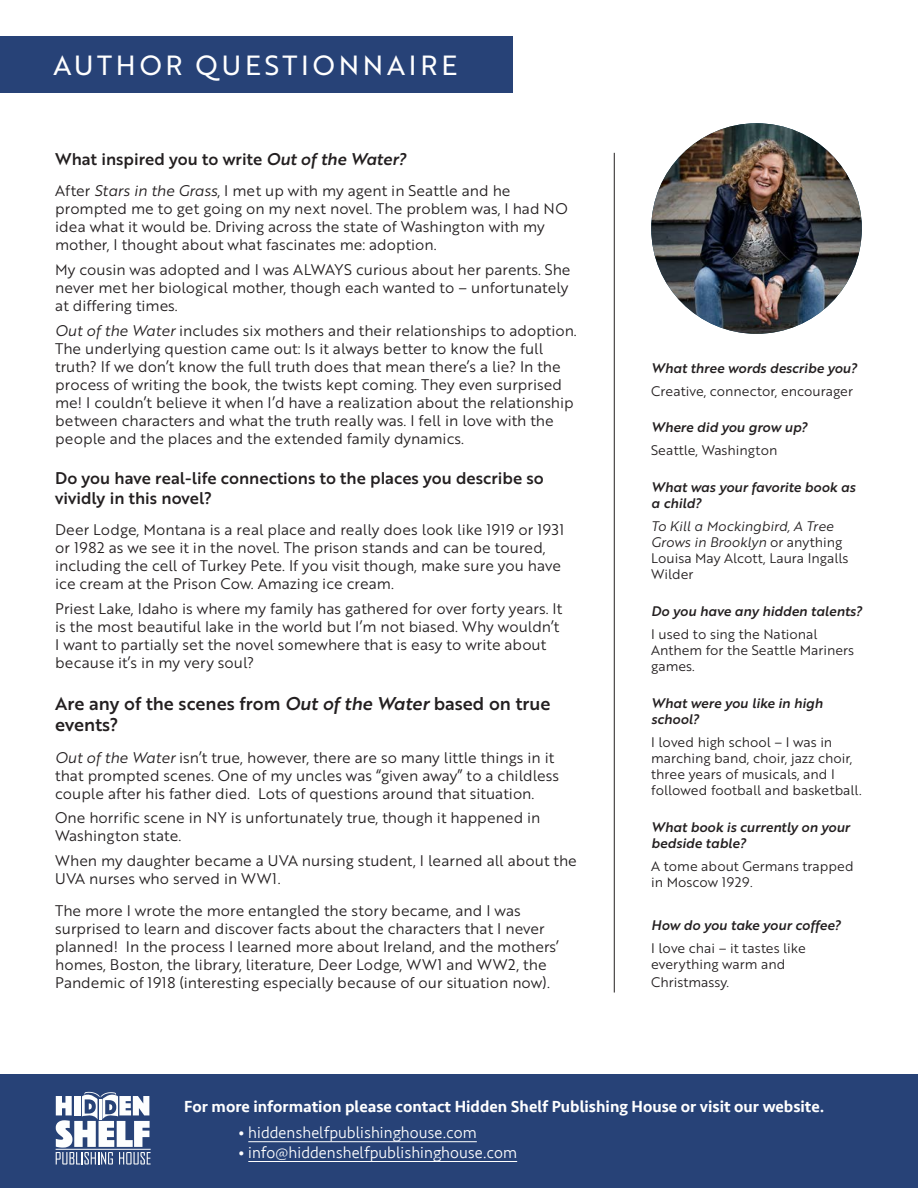
<style>
.page{position:relative;width:918px;height:1188px;background:#fff}
.page>*{position:absolute;margin:0;border:0;box-sizing:border-box;transform-origin:0 0}
.t1{font:27px "Brother 1816 Regular";letter-spacing:.14em;color:#fff}
.t2{font:18px/21.6px "Brother 1816 Medium";color:#231f20}
.t3{font:16.5px/19.8px "Brother 1816 Medium";color:#231f20}
.t4{font:500 16.5px "Seravek";color:#fff}
.t5{font:300 16.5px "Seravek";color:#fff}
.t6{font:15px/18px "Brother 1816 Book";color:#231f20}
.t7{font:13.5px/16.2px "Brother 1816 Book";color:#231f20}
.t8{font:13.5px/16.2px "Brother 1816 Medium Italic";color:#231f20}
.s1{font-family:"Brother 1816 Medium Italic"}
.s2{font-family:"Brother 1816 Book Italic"}
</style>
<div class="page">
<div style="left:0;top:1075px;width:918px;height:113px;background:#274277"></div>
<svg style="left:56px;top:1092px;width:95px;height:73px"></svg>
<hr style="left:248px;top:1141px;width:229px;height:1px;background:#fff">
<hr style="left:248px;top:1161px;width:269px;height:1px;background:#fff">
<hr style="left:614px;top:153px;width:1px;height:840px;background:#231f20">
<img style="left:651px;top:123px;width:211px;height:211px;border-radius:105px">
<div style="left:0;top:36px;width:513px;height:56px;background:#274277"></div>
<p class="t1" style="left:53px;top:45px;width:405px">AUTHOR QUESTIONNAIRE</p>
<p class="t3" style="left:55px;top:148px;width:352px">What inspired you to write <span class="s1">Out of the Water?</span></p>
<p class="t6" style="left:55px;top:181px;width:514px">After <span class="s2">Stars in the Grass</span>, I met up with my agent in Seattle and he prompted me to get going on my next novel. The problem was, I had NO idea what it would be. Driving across the state of Washington with my mother, I thought about what fascinates me: adoption.</p>
<p class="t6" style="left:55px;top:260px;width:517px">My cousin was adopted and I was ALWAYS curious about her parents. She never met her biological mother, though each wanted to – unfortunately at differing times.</p>
<p class="t6" style="left:55px;top:321px;width:523px"><span class="s2">Out of the Water</span> includes six mothers and their relationships to adoption.<br>The underlying question came out: Is it always better to know the full truth? If we don’t know the full truth does that mean there’s a lie? In the process of writing the book, the twists kept coming. They even surprised me! I couldn’t believe it when I’d have a realization about the relationship between characters and what the truth really was. I fell in love with the people and the places and the extended family dynamics.</p>
<p class="t3" style="left:55px;top:467px;width:490px">Do you have real-life connections to the places you describe so vividly in this novel?</p>
<p class="t6" style="left:55px;top:520px;width:511px">Deer Lodge, Montana is a real place and really does look like 1919 or 1931 or 1982 as we see it in the novel. The prison stands and can be toured, including the cell of Turkey Pete. If you visit though, make sure you have ice cream at the Prison Cow. Amazing ice cream.</p>
<p class="t6" style="left:55px;top:599px;width:509px">Priest Lake, Idaho is where my family has gathered for over forty years. It is the most beautiful lake in the world but I’m not biased. Why wouldn’t I want to partially set the novel somewhere that is easy to write about because it’s in my very soul?</p>
<p class="t2" style="left:55px;top:692px;width:497px">Are any of the scenes from <span class="s1">Out of the Water</span> based on true events?</p>
<p class="t6" style="left:55px;top:748px;width:505px"><span class="s2">Out of the Water</span> isn’t true, however, there are so many little things in it that prompted scenes. One of my uncles was “given away” to a childless couple after his father died. Lots of questions around that situation.</p>
<p class="t6" style="left:55px;top:809px;width:487px">One horrific scene in NY is unfortunately true, though it happened in<br>Washington state.</p>
<p class="t6" style="left:55px;top:851px;width:523px">When my daughter became a UVA nursing student, I learned all about the<br>UVA nurses who served in WW1.</p>
<p class="t6" style="left:55px;top:901px;width:505px">The more I wrote the more entangled the story became, and I was surprised to learn and discover facts about the characters that I never planned! In the process I learned more about Ireland, and the mothers’ homes, Boston, the library, literature, Deer Lodge, WW1 and WW2, the Pandemic of 1918 (interesting especially because of our situation now).</p>
<p class="t8" style="left:651px;top:359px;width:207px">What three words describe you?</p>
<p class="t7" style="left:651px;top:382px;width:203px">Creative, connector, encourager</p>
<p class="t8" style="left:651px;top:419px;width:158px">Where did you grow up?</p>
<p class="t7" style="left:651px;top:442px;width:128px">Seattle, Washington</p>
<p class="t8" style="left:651px;top:478px;width:206px">What was your favorite book as a child?</p>
<p class="t7" style="left:651px;top:517px;width:199px"><span class="s2">To Kill a Mockingbird, A Tree<br>Grows in Brooklyn</span> or anything<br>Louisa May Alcott, Laura Ingalls<br>Wilder</p>
<p class="t8" style="left:651px;top:602px;width:212px">Do you have any hidden talents?</p>
<p class="t7" style="left:651px;top:625px;width:204px">I used to sing the National<br>Anthem for the Seattle Mariners games.</p>
<p class="t8" style="left:651px;top:694px;width:173px">What were you like in high school?</p>
<p class="t7" style="left:651px;top:733px;width:212px">I loved high school – I was in marching band, choir, jazz choir, three years of musicals, and I followed football and basketball.</p>
<p class="t8" style="left:651px;top:818px;width:200px">What book is currently on your bedside table?</p>
<p class="t7" style="left:651px;top:857px;width:204px">A tome about Germans trapped in Moscow 1929.</p>
<p class="t8" style="left:651px;top:917px;width:191px">How do you take your coffee?</p>
<p class="t7" style="left:651px;top:940px;width:156px">I love chai – it tastes like everything warm and</p>
<p class="t7" style="left:651px;top:974px;width:79px">Christmassy.</p>
<p class="t4" style="left:184px;top:1096px;width:642px">For more information please contact Hidden Shelf Publishing House or visit our website.</p>
<p class="t5" style="left:238px;top:1123px;width:240px">• hiddenshelfpublishinghouse.com</p>
<p class="t5" style="left:238px;top:1143px;width:281px">• info@hiddenshelfpublishinghouse.com</p>
</div>
